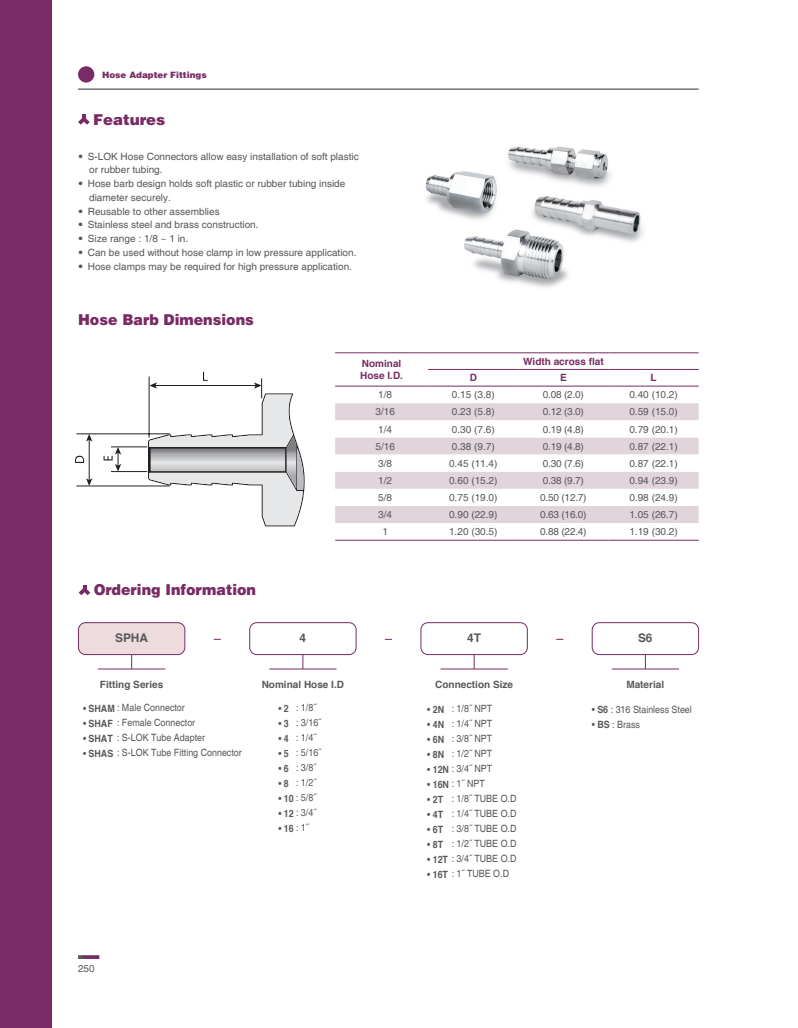
<style>
.page{position:relative;width:798px;height:1028px;background:#fff}
.page>*{position:absolute;margin:0;border:0;box-sizing:border-box;transform-origin:0 0}
.t1{font:900 15px "Helvetica";color:#782b64;scale:.95 1}
.t2{font:900 15px "Helvetica";color:#782b64}
.t3{font:700 11.88px "Helvetica";letter-spacing:-.01em;color:#57585a}
.t4{font:10px/13.8px "Helvetica";color:#57585a}
.t5{font:10px/15px "Helvetica";color:#57585a;scale:.89 1}
.t6{font:700 10px "Helvetica";color:#57585a}
.t7{font:700 10px/12px "Helvetica";color:#782b64}
.t8{font:700 10px "Helvetica";color:#57585a;scale:.89 1}
.t9{font:900 8.75px "Helvetica";color:#782b64}
.s1{font-weight:300}
.s2{font-weight:700}
.s3{font-weight:400}
</style>
<div class="page">
<hr style="left:78px;top:88px;width:620px;height:2px;background:#57585a">
<div style="left:0;top:0;width:52px;height:1028px;background:#782b64"></div>
<svg style="left:83px;top:955px;width:16px;height:4px"></svg>
<svg style="left:78px;top:955px;width:5px;height:4px"></svg>
<div style="left:78px;top:66px;width:16px;height:17px;background:#782b64;border-radius:50%"></div>
<svg style="left:78px;top:115px;width:12px;height:10px"></svg>
<svg style="left:75px;top:456px;width:9px;height:7px"></svg>
<hr style="left:76px;top:433px;width:94px;height:1px;background:#231f20">
<hr style="left:76px;top:486px;width:94px;height:1px;background:#231f20">
<hr style="left:111px;top:446px;width:36px;height:1px;background:#231f20">
<hr style="left:111px;top:471px;width:36px;height:1px;background:#231f20">
<hr style="left:89px;top:439px;width:1px;height:41px;background:#231f20">
<svg style="left:86px;top:434px;width:6px;height:7px"></svg>
<svg style="left:86px;top:478px;width:6px;height:8px"></svg>
<svg style="left:104px;top:447px;width:17px;height:24px"></svg>
<svg style="left:148px;top:372px;width:156px;height:154px"></svg>
<svg style="left:79px;top:585px;width:11px;height:10px"></svg>
<div style="left:78px;top:622px;width:107px;height:32px;background:#eddbde;border-radius:7px"></div>
<div style="left:78px;top:622px;width:107px;height:33px;border:1px solid #782b64;border-radius:7px"></div>
<svg style="left:131px;top:654px;width:1px;height:14px"></svg>
<hr style="left:98px;top:668px;width:67px;height:1px;background:#782b64">
<div style="left:249px;top:622px;width:107px;height:33px;border:1px solid #782b64;border-radius:7px"></div>
<svg style="left:302px;top:654px;width:1px;height:14px"></svg>
<hr style="left:269px;top:668px;width:67px;height:1px;background:#782b64">
<div style="left:420px;top:622px;width:107px;height:33px;border:1px solid #782b64;border-radius:7px"></div>
<svg style="left:473px;top:654px;width:1px;height:14px"></svg>
<hr style="left:440px;top:668px;width:67px;height:1px;background:#782b64">
<svg style="left:644px;top:655px;width:1px;height:13px"></svg>
<div style="left:591px;top:622px;width:107px;height:33px;border:1px solid #782b64;border-radius:7px"></div>
<hr style="left:611px;top:668px;width:67px;height:1px;background:#782b64">
<img style="left:425px;top:146px;width:219px;height:142px">
<div style="left:335px;top:403px;width:363px;height:17px;background:#e1d4db"></div>
<svg style="left:335px;top:437px;width:363px;height:103px"></svg>
<hr style="left:428px;top:369px;width:90px;height:1px;background:#782b64">
<hr style="left:518px;top:369px;width:90px;height:1px;background:#782b64">
<hr style="left:608px;top:369px;width:90px;height:1px;background:#782b64">
<hr style="left:335px;top:540px;width:93px;height:1px;background:#782b64">
<hr style="left:428px;top:540px;width:90px;height:1px;background:#782b64">
<hr style="left:518px;top:540px;width:90px;height:1px;background:#782b64">
<hr style="left:608px;top:540px;width:90px;height:1px;background:#782b64">
<hr style="left:335px;top:352px;width:93px;height:1px;background:#782b64">
<hr style="left:428px;top:352px;width:90px;height:1px;background:#782b64">
<hr style="left:518px;top:352px;width:90px;height:1px;background:#782b64">
<hr style="left:608px;top:352px;width:90px;height:1px;background:#782b64">
<hr style="left:335px;top:386px;width:93px;height:1px;background:#782b64">
<hr style="left:428px;top:386px;width:90px;height:1px;background:#782b64">
<hr style="left:518px;top:386px;width:90px;height:1px;background:#782b64">
<hr style="left:608px;top:386px;width:90px;height:1px;background:#782b64">
<p class="t9" style="left:102px;top:69px;width:106px">Hose Adapter Fittings</p>
<h1 class="t2" style="left:93px;top:109px;width:74px">Features</h1>
<p class="t4" style="left:89px;top:150px;width:271px;text-indent:-11px"><span class="s1">•</span> S-LOK Hose Connectors allow easy installation of soft plastic or rubber tubing.</p>
<p class="t4" style="left:89px;top:177px;width:258px;text-indent:-11px"><span class="s1">•</span> Hose barb design holds soft plastic or rubber tubing inside diameter securely.</p>
<p class="t4" style="left:78px;top:205px;width:143px"><span class="s1">•</span> Reusable to other assemblies</p>
<p class="t4" style="left:78px;top:218px;width:182px"><span class="s1">•</span> Stainless steel and brass construction.</p>
<p class="t4" style="left:78px;top:232px;width:112px"><span class="s1">•</span> Size range : 1/8 ~ 1 in.</p>
<p class="t4" style="left:78px;top:246px;width:280px"><span class="s1">•</span> Can be used without hose clamp in low pressure application.</p>
<p class="t4" style="left:78px;top:260px;width:275px"><span class="s1">•</span> Hose clamps may be required for high pressure application.</p>
<h1 class="t1" style="left:78px;top:310px;width:187px">Hose Barb Dimensions</h1>
<p class="t7" style="left:360px;top:357px;width:44px">Nominal<br>Hose I.D.</p>
<p class="t7" style="left:523px;top:355px;width:82px">Width across flat</p>
<p class="t7" style="left:469px;top:371px;width:9px">D</p>
<p class="t7" style="left:560px;top:371px;width:8px">E</p>
<p class="t7" style="left:650px;top:371px;width:8px">L</p>
<p class="t4" style="left:378px;top:388px;width:15px">1/8</p>
<p class="t4" style="left:451px;top:388px;width:44px">0.15 (3.8)</p>
<p class="t4" style="left:542px;top:388px;width:42px">0.08 (2.0)</p>
<p class="t4" style="left:629px;top:388px;width:50px">0.40 (10.2)</p>
<p class="t4" style="left:375px;top:405px;width:21px">3/16</p>
<p class="t4" style="left:451px;top:405px;width:44px">0.23 (5.8)</p>
<p class="t4" style="left:542px;top:405px;width:42px">0.12 (3.0)</p>
<p class="t4" style="left:629px;top:405px;width:50px">0.59 (15.0)</p>
<p class="t4" style="left:378px;top:422px;width:15px">1/4</p>
<p class="t4" style="left:451px;top:422px;width:44px">0.30 (7.6)</p>
<p class="t4" style="left:542px;top:422px;width:42px">0.19 (4.8)</p>
<p class="t4" style="left:629px;top:422px;width:50px">0.79 (20.1)</p>
<p class="t4" style="left:375px;top:439px;width:21px">5/16</p>
<p class="t4" style="left:451px;top:439px;width:44px">0.38 (9.7)</p>
<p class="t4" style="left:542px;top:439px;width:42px">0.19 (4.8)</p>
<p class="t4" style="left:629px;top:439px;width:50px">0.87 (22.1)</p>
<p class="t4" style="left:378px;top:457px;width:15px">3/8</p>
<p class="t4" style="left:449px;top:457px;width:50px">0.45 (11.4)</p>
<p class="t4" style="left:542px;top:457px;width:42px">0.30 (7.6)</p>
<p class="t4" style="left:629px;top:457px;width:50px">0.87 (22.1)</p>
<p class="t4" style="left:378px;top:474px;width:15px">1/2</p>
<p class="t4" style="left:449px;top:474px;width:50px">0.60 (15.2)</p>
<p class="t4" style="left:542px;top:474px;width:42px">0.38 (9.7)</p>
<p class="t4" style="left:629px;top:474px;width:50px">0.94 (23.9)</p>
<p class="t4" style="left:378px;top:491px;width:15px">5/8</p>
<p class="t4" style="left:449px;top:491px;width:50px">0.75 (19.0)</p>
<p class="t4" style="left:540px;top:491px;width:48px">0.50 (12.7)</p>
<p class="t4" style="left:629px;top:491px;width:50px">0.98 (24.9)</p>
<p class="t4" style="left:378px;top:508px;width:15px">3/4</p>
<p class="t4" style="left:449px;top:508px;width:50px">0.90 (22.9)</p>
<p class="t4" style="left:540px;top:508px;width:48px">0.63 (16.0)</p>
<p class="t4" style="left:629px;top:508px;width:50px">1.05 (26.7)</p>
<p class="t4" style="left:382px;top:525px;width:7px">1</p>
<p class="t4" style="left:449px;top:525px;width:50px">1.20 (30.5)</p>
<p class="t4" style="left:540px;top:525px;width:48px">0.88 (22.4)</p>
<p class="t4" style="left:629px;top:525px;width:50px">1.19 (30.2)</p>
<h1 class="t1" style="left:94px;top:580px;width:172px">Ordering Information</h1>
<p class="t3" style="left:115px;top:630px;width:34px">SPHA</p>
<p class="t3" style="left:299px;top:630px;width:8px">4</p>
<p class="t3" style="left:467px;top:630px;width:15px">4T</p>
<p class="t3" style="left:638px;top:630px;width:16px">S6</p>
<p class="t6" style="left:100px;top:678px;width:65px">Fitting Series</p>
<p class="t6" style="left:262px;top:678px;width:84px">Nominal Hose I.D</p>
<p class="t6" style="left:435px;top:678px;width:79px">Connection Size</p>
<p class="t6" style="left:626px;top:678px;width:39px">Material</p>
<p class="t5" style="left:83px;top:700px;width:116px">• <span class="s2">SHAM</span> : Male Connector</p>
<p class="t5" style="left:83px;top:715px;width:128px">• <span class="s2">SHAF</span> : Female Connector</p>
<p class="t5" style="left:83px;top:730px;width:139px">• <span class="s2">SHAT</span> : S-LOK Tube Adapter</p>
<p class="t5" style="left:83px;top:745px;width:180px">• <span class="s2">SHAS</span> : S-LOK Tube Fitting Connector</p>
<p class="t5" style="left:296px;top:700px;width:30px">: 1/8˝ : 3/16˝ : 1/4˝ : 5/16˝ : 3/8˝ : 1/2˝</p>
<p class="t5" style="left:278px;top:790px;width:44px">• <span class="s2">10</span> : 5/8˝</p>
<p class="t5" style="left:278px;top:805px;width:44px">• <span class="s2">12</span> : 3/4˝</p>
<p class="t5" style="left:278px;top:820px;width:36px">• <span class="s2">16</span> : 1˝</p>
<p class="t5" style="left:278px;top:701px;width:13px">• <span class="s2">2</span></p>
<p class="t5" style="left:278px;top:716px;width:13px">• <span class="s2">3</span></p>
<p class="t5" style="left:278px;top:731px;width:13px">• <span class="s2">4</span></p>
<p class="t5" style="left:278px;top:746px;width:13px">• <span class="s2">5</span></p>
<p class="t5" style="left:278px;top:761px;width:13px">• <span class="s2">6</span></p>
<p class="t5" style="left:278px;top:776px;width:13px">• <span class="s2">8</span></p>
<p class="t5" style="left:451px;top:701px;width:47px;text-align:justify">: 1/8˝ NPT : 1/4˝ NPT : 3/8˝ NPT : 1/2˝ NPT</p>
<p class="t5" style="left:427px;top:761px;width:75px">• <span class="s2">12N</span> : 3/4˝ NPT</p>
<p class="t5" style="left:451px;top:776px;width:74px;text-indent:-24px">• <span class="s2">16N</span> : 1˝ NPT<br>: 1/8˝ TUBE O.D : 1/4˝ TUBE O.D : 3/8˝ TUBE O.D : 1/2˝ TUBE O.D</p>
<p class="t5" style="left:427px;top:851px;width:102px">• <span class="s2">12T</span> : 3/4˝ TUBE O.D</p>
<p class="t5" style="left:427px;top:866px;width:93px">• <span class="s2">16T</span> : 1˝ TUBE O.D</p>
<p class="t8" style="left:427px;top:702px;width:21px"><span class="s3">•</span> 2N</p>
<p class="t8" style="left:427px;top:717px;width:21px"><span class="s3">•</span> 4N</p>
<p class="t8" style="left:427px;top:732px;width:21px"><span class="s3">•</span> 6N</p>
<p class="t8" style="left:427px;top:747px;width:21px"><span class="s3">•</span> 8N</p>
<p class="t8" style="left:427px;top:792px;width:19px"><span class="s3">•</span> 2T</p>
<p class="t8" style="left:427px;top:807px;width:19px"><span class="s3">•</span> 4T</p>
<p class="t8" style="left:427px;top:822px;width:19px"><span class="s3">•</span> 6T</p>
<p class="t8" style="left:427px;top:837px;width:19px"><span class="s3">•</span> 8T</p>
<p class="t5" style="left:591px;top:702px;width:114px">• <span class="s2">S6</span> : 316 Stainless Steel</p>
<p class="t5" style="left:591px;top:717px;width:56px">• <span class="s2">BS</span> : Brass</p>
<p class="t4" style="left:78px;top:961px;width:18px">250</p>
</div>
